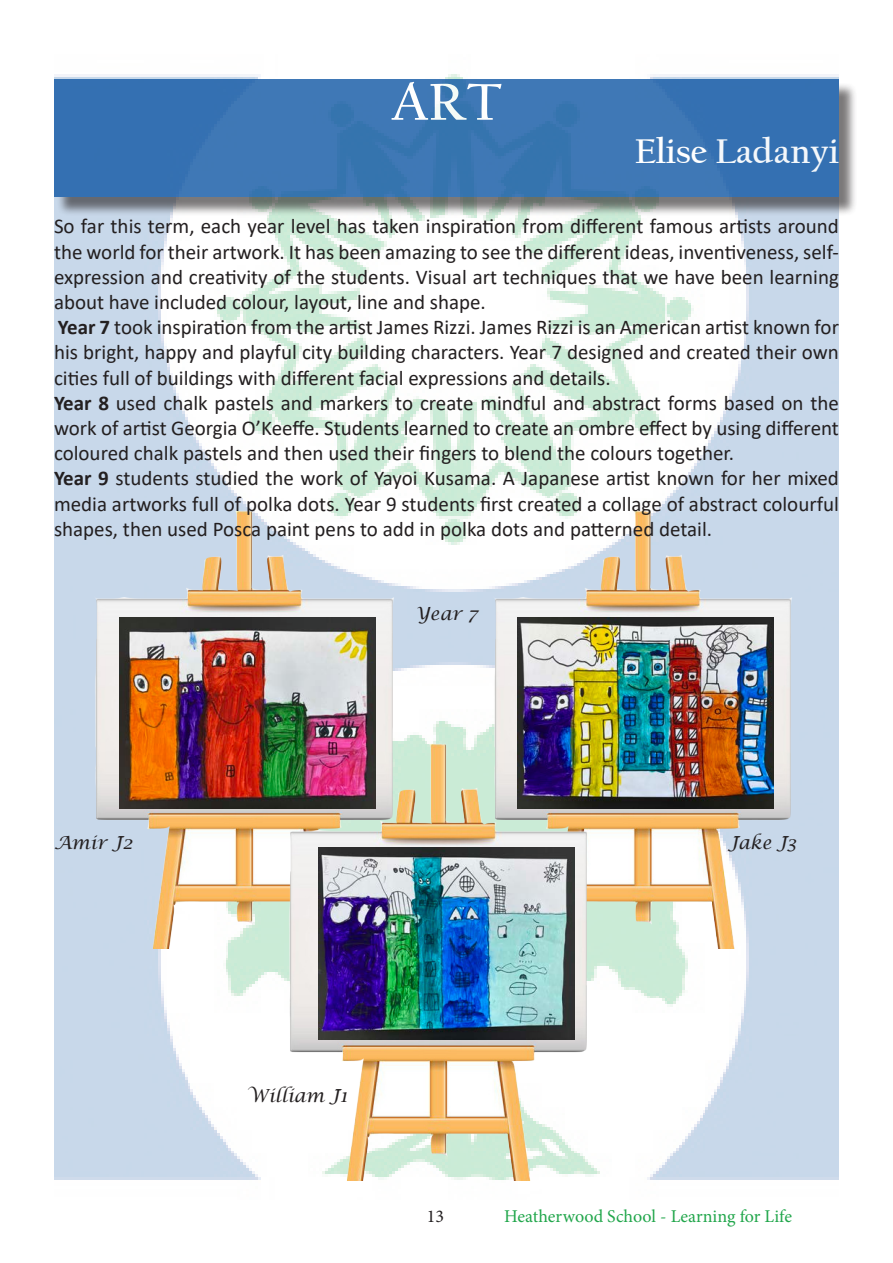
<style>
.page{position:relative;width:893px;height:1263px;background:#fff}
.page>*{position:absolute;margin:0;border:0;box-sizing:border-box;transform-origin:0 0}
.t1{font:700 54px "Californian FB";color:#fff}
.t2{font:700 36px "Californian FB";color:#fff}
.t3{font:21px/25.2px "Calibri";color:#231f20;text-align:justify}
.t4{font:18px "Minion Pro";color:#21a64b}
.t5{font:italic 18px "Lucida Calligraphy";color:#231f20}
.t6{font:18px "Minion Pro";color:#231f20}
.s1{font-weight:700}
</style>
<div class="page">
<img style="left:54px;top:74px;width:785px;height:1106px">
<img style="left:86px;top:498px;width:322px;height:450px">
<div style="left:56px;top:82px;width:802px;height:134px;background:#231f20;opacity:.75"></div>
<div style="left:54px;top:79px;width:785px;height:118px;background:#3674b2"></div>
<img style="left:485px;top:498px;width:321px;height:450px">
<img style="left:280px;top:731px;width:322px;height:450px">
<img style="left:119px;top:617px;width:256px;height:192px">
<img style="left:518px;top:617px;width:255px;height:192px">
<img style="left:319px;top:847px;width:255px;height:192px">
<h1 class="t1" style="left:391px;top:72px;width:112px">ART</h1>
<h2 class="t2" style="left:635px;top:131px;width:206px">Elise Ladanyi</h2>
<p class="t3" style="left:54px;top:213px;width:786px">So far this term, each year level has taken inspiration from different famous artists around the world for their artwork. It has been amazing to see the different ideas, inventiveness, self&shy;expression and creativity of the students. Visual art techniques that we have been learning about have included colour, layout, line and shape.</p>
<p class="t3" style="left:54px;top:314px;width:786px"><span class="s1">Year 7</span> took inspiration from the artist James Rizzi. James Rizzi is an American artist known for his bright, happy and playful city building characters. Year 7 designed and created their own cities full of buildings with different facial expressions and details.</p>
<p class="t3" style="left:54px;top:390px;width:786px"><span class="s1">Year 8</span> used chalk pastels and markers to create mindful and abstract forms based on the work of artist Georgia O’Keeffe. Students learned to create an ombre effect by using different coloured chalk pastels and then used their fingers to blend the colours together.</p>
<p class="t3" style="left:54px;top:465px;width:786px"><span class="s1">Year 9</span> students studied the work of Yayoi Kusama. A Japanese artist known for her mixed media artworks full of polka dots. Year 9 students first created a collage of abstract colourful shapes, then used Posca paint pens to add in polka dots and patterned detail.</p>
<p class="t5" style="left:415px;top:603px;width:64px">Year 7</p>
<p class="t5" style="left:54px;top:832px;width:80px">Amir J2</p>
<p class="t5" style="left:729px;top:832px;width:69px">Jake J3</p>
<p class="t5" style="left:247px;top:1084px;width:102px">William J1</p>
<p class="t6" style="left:427px;top:1204px;width:19px">13</p>
<p class="t4" style="left:504px;top:1204px;width:289px">Heatherwood School - Learning for Life</p>
</div>
